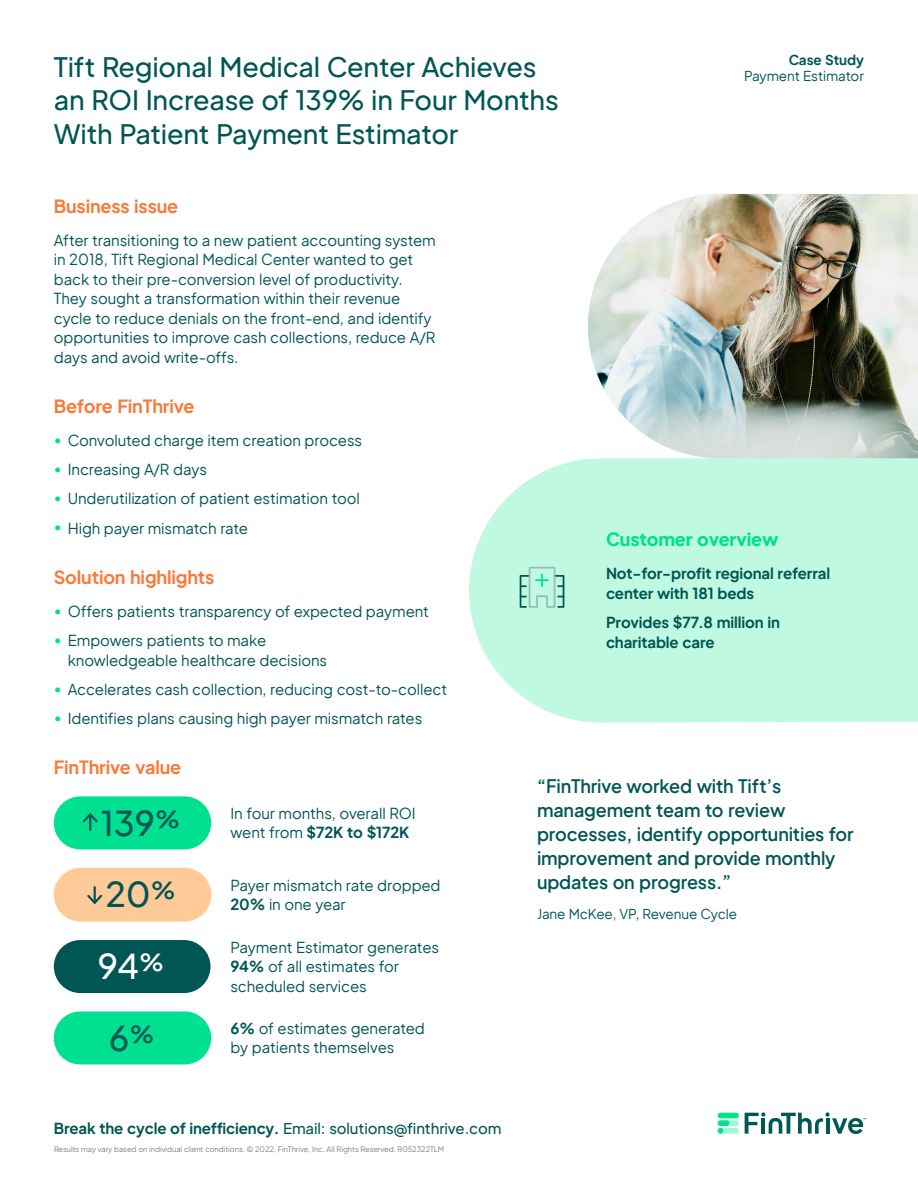
<style>
.page{position:relative;width:918px;height:1188px;background:#fff}
.page>*{position:absolute;margin:0;border:0;box-sizing:border-box;transform-origin:0 0}
.t1{font:500 34.5px/71.8px "Plus Jakarta Sans";color:#005654}
.t2{font:500 34.5px "Plus Jakarta Sans";color:#fff}
.t3{font:500 27px/33.8px "Plus Jakarta Sans";letter-spacing:-.01em;color:#005654}
.t4{font:600 18px/24px "Plus Jakarta Sans";letter-spacing:-.01em;color:#005654}
.t5{font:700 18px "Plus Jakarta Sans";letter-spacing:-.01em;color:#f87a3a}
.t6{font:800 18px "Plus Jakarta Sans";letter-spacing:-.01em;color:#00e091}
.t7{font:15px/19.5px "Plus Jakarta Sans";letter-spacing:-.01em;color:#005654}
.t8{font:700 15px/19.5px "Plus Jakarta Sans";letter-spacing:-.01em;color:#005654}
.t9{font:500 15px "Plus Jakarta Sans";letter-spacing:-.01em;color:#005654}
.t10{font:13.5px "Plus Jakarta Sans";letter-spacing:-.01em;color:#005654}
.t11{font:700 13.5px "Plus Jakarta Sans";letter-spacing:-.01em;color:#005654}
.t12{font:7.5px "Plus Jakarta Sans";letter-spacing:-.01em;color:#7d8282}
.s1{color:#00e091}
.s2{font-weight:700}
</style>
<div class="page">
<svg style="left:469px;top:458px;width:449px;height:265px;background:#c4f9e2"></svg>
<div style="left:718px;top:1128px;width:21px;height:6px;background:#9bf9dd;border-radius:3px"></div>
<div style="left:718px;top:1120px;width:21px;height:6px;background:#9bf9dd;border-radius:3px"></div>
<div style="left:718px;top:1120px;width:11px;height:6px;background:#00e48a;border-radius:3px"></div>
<div style="left:718px;top:1113px;width:21px;height:5px;background:#00e48a;border-radius:3px"></div>
<svg style="left:718px;top:1128px;width:5px;height:6px"></svg>
<svg style="left:745px;top:1112px;width:121px;height:22px"></svg>
<div style="left:54px;top:1011px;width:157px;height:53px;background:#00e091;border-radius:27px"></div>
<div style="left:54px;top:796px;width:157px;height:53px;background:#00e091;border-radius:27px"></div>
<svg style="left:82px;top:813px;width:16px;height:17px"></svg>
<div style="left:54px;top:868px;width:157px;height:54px;background:#ffca98;border-radius:27px"></div>
<svg style="left:87px;top:887px;width:15px;height:17px"></svg>
<div style="left:54px;top:940px;width:157px;height:53px;background:#005654;border-radius:27px"></div>
<img style="left:588px;top:194px;width:330px;height:264px">
<svg style="left:520px;top:567px;width:44px;height:41px;background:#a3dfcc"></svg>
<h2 class="t3" style="left:54px;top:47px;width:506px">Tift Regional Medical Center Achieves an ROI Increase of 139% in Four Months<br>With Patient Payment Estimator</h2>
<p class="t11" style="left:789px;top:48px;width:77px">Case Study</p>
<p class="t10" style="left:744px;top:65px;width:121px">Payment Estimator</p>
<p class="t5" style="left:54px;top:190px;width:126px">Business issue</p>
<p class="t7" style="left:54px;top:229px;width:384px">After transitioning to a new patient accounting system in 2018, Tift Regional Medical Center wanted to get back to their pre-conversion level of productivity.<br>They sought a transformation within their revenue cycle to reduce denials on the front-end, and identify opportunities to improve cash collections, reduce A/R days and avoid write-offs.</p>
<p class="t5" style="left:54px;top:390px;width:142px">Before FinThrive</p>
<p class="t7" style="left:54px;top:429px;width:310px"><span class="s1">•</span> Convoluted charge item creation process</p>
<p class="t7" style="left:54px;top:458px;width:155px"><span class="s1">•</span> Increasing A/R days</p>
<p class="t7" style="left:54px;top:487px;width:308px"><span class="s1">•</span> Underutilization of patient estimation tool</p>
<p class="t7" style="left:54px;top:517px;width:196px"><span class="s1">•</span> High payer mismatch rate</p>
<p class="t5" style="left:54px;top:561px;width:162px">Solution highlights</p>
<p class="t7" style="left:54px;top:600px;width:377px"><span class="s1">•</span> Offers patients transparency of expected payment</p>
<p class="t7" style="left:68px;top:629px;width:261px;text-indent:-14px"><span class="s1">•</span> Empowers patients to make knowledgeable healthcare decisions</p>
<p class="t7" style="left:54px;top:678px;width:395px"><span class="s1">•</span> Accelerates cash collection, reducing cost-to-collect</p>
<p class="t7" style="left:54px;top:707px;width:370px"><span class="s1">•</span> Identifies plans causing high payer mismatch rates</p>
<p class="t5" style="left:54px;top:752px;width:129px">FinThrive value</p>
<h1 class="t1" style="left:101px;top:783px;width:81px">139%<br>20%</h1>
<h1 class="t2" style="left:98px;top:937px;width:68px">94%</h1>
<p class="t7" style="left:231px;top:802px;width:187px">In four months, overall ROI went from <span class="s2">$72K to $172K</span></p>
<p class="t7" style="left:230px;top:874px;width:212px">Payer mismatch rate dropped<br><span class="s2">20%</span> in one year</p>
<p class="t7" style="left:230px;top:936px;width:210px">Payment Estimator generates<br><span class="s2">94%</span> of all estimates for scheduled services</p>
<h1 class="t1" style="left:109px;top:998px;width:48px">6%</h1>
<p class="t7" style="left:231px;top:1017px;width:196px"><span class="s2">6%</span> of estimates generated by patients themselves</p>
<p class="t9" style="left:54px;top:1116px;width:449px"><span class="s2">Break the cycle of inefficiency.</span> Email: solutions@finthrive.com</p>
<p class="t12" style="left:54px;top:1143px;width:392px">Results may vary based on individual client conditions. © 2022, FinThrive, Inc. All Rights Reserved. R052322TLM</p>
<p class="t6" style="left:606px;top:523px;width:174px">Customer overview</p>
<p class="t8" style="left:606px;top:562px;width:226px">Not-for-profit regional referral center with 181 beds</p>
<p class="t8" style="left:606px;top:611px;width:175px">Provides $77.8 million in charitable care</p>
<p class="t4" style="left:537px;top:772px;width:318px">“FinThrive worked with Tift’s management team to review processes, identify opportunities for improvement and provide monthly updates on progress.”</p>
<p class="t10" style="left:537px;top:903px;width:202px">Jane McKee, VP, Revenue Cycle</p>
</div>
